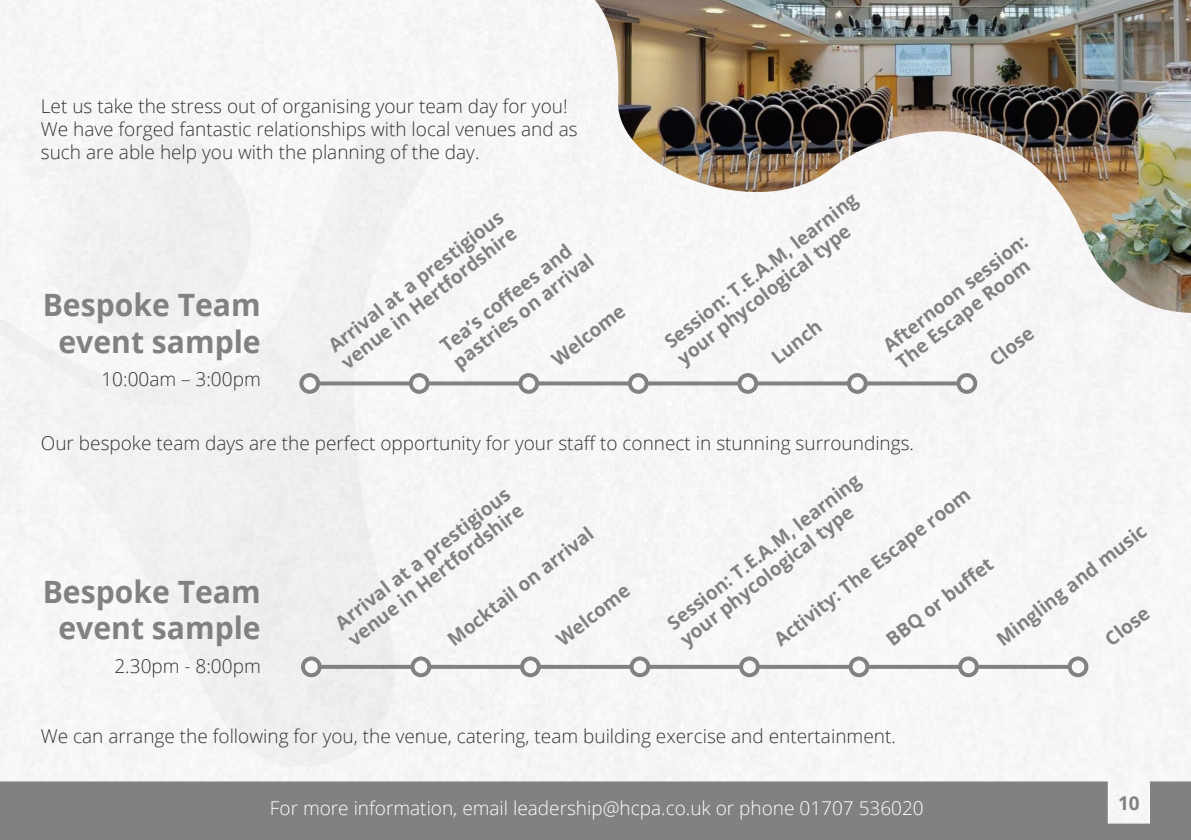
<style>
.page{position:relative;width:1191px;height:840px;background:#fff}
.page>*{position:absolute;margin:0;border:0;box-sizing:border-box;transform-origin:0 0}
.t1{font:700 30.8px/36.8px "Open Sans";color:#808181;text-align:center}
.t2{font:300 19px/22.8px "Open Sans";color:#333}
.t3{font:700 19px/20.8px "Open Sans";color:#808181}
.t4{font:300 19px "Open Sans";color:#fff}
</style>
<div class="page">
<div style="left:0;top:781px;width:1191px;height:58px;background:#808181"></div>
<div style="left:0;top:118px;width:430px;height:648px;background:#f4f3f4"></div>
<div style="left:28px;top:129px;width:236px;height:223px;background:#f2f1f2"></div>
<svg style="left:320px;top:381px;width:636px;height:4px;background:#8d8e8e"></svg>
<svg style="left:299px;top:373px;width:21px;height:20px"></svg>
<svg style="left:409px;top:373px;width:20px;height:20px"></svg>
<svg style="left:956px;top:373px;width:21px;height:20px"></svg>
<svg style="left:847px;top:373px;width:20px;height:20px"></svg>
<svg style="left:737px;top:373px;width:21px;height:20px"></svg>
<svg style="left:628px;top:373px;width:20px;height:20px"></svg>
<svg style="left:518px;top:373px;width:21px;height:20px"></svg>
<svg style="left:322px;top:664px;width:745px;height:4px;background:#99999a"></svg>
<svg style="left:301px;top:656px;width:21px;height:20px"></svg>
<svg style="left:410px;top:656px;width:21px;height:20px"></svg>
<svg style="left:1067px;top:656px;width:21px;height:20px"></svg>
<svg style="left:958px;top:656px;width:21px;height:20px"></svg>
<svg style="left:848px;top:656px;width:21px;height:20px"></svg>
<svg style="left:739px;top:656px;width:21px;height:20px"></svg>
<svg style="left:629px;top:656px;width:21px;height:20px"></svg>
<svg style="left:520px;top:656px;width:21px;height:20px"></svg>
<img style="left:595px;top:0;width:596px;height:313px">
<p class="t2" style="left:41px;top:94px;width:538px">Let us take the stress out of organising your team day for you!<br>We have forged fantastic relationships with local venues and as such are able help you with the planning of the day.</p>
<h1 class="t1" style="left:43px;top:285px;width:220px">Bespoke Team event sample</h1>
<p class="t2" style="left:101px;top:367px;width:161px">10:00am – 3:00pm</p>
<p class="t3" style="left:324px;top:339px;width:218px;rotate:-38deg">Arrival at a prestigious venue in Hertfordshire</p>
<p class="t3" style="left:436px;top:339px;width:175px;rotate:-38deg">Tea’s coffees and pastries on arrival</p>
<p class="t3" style="left:547px;top:353px;width:88px;rotate:-38deg">Welcome</p>
<p class="t3" style="left:660px;top:335px;width:240px;rotate:-38deg">Session: T.E.A.M, learning your phycological type</p>
<p class="t3" style="left:767px;top:351px;width:59px;rotate:-38deg">Lunch</p>
<p class="t3" style="left:879px;top:339px;width:179px;rotate:-38deg">Afternoon session:<br>The Escape Room</p>
<p class="t3" style="left:985px;top:353px;width:52px;rotate:-38deg">Close</p>
<p class="t2" style="left:41px;top:430px;width:874px">Our bespoke team days are the perfect opportunity for your staff to connect in stunning surroundings.</p>
<h1 class="t1" style="left:43px;top:571px;width:220px">Bespoke Team event sample</h1>
<p class="t2" style="left:114px;top:653px;width:148px">2.30pm - 8:00pm</p>
<p class="t3" style="left:331px;top:616px;width:218px;rotate:-38deg">Arrival at a prestigious venue in Hertfordshire</p>
<p class="t3" style="left:443px;top:632px;width:181px;rotate:-38deg">Mocktail on arrival</p>
<p class="t3" style="left:552px;top:632px;width:88px;rotate:-38deg">Welcome</p>
<p class="t3" style="left:663px;top:616px;width:240px;rotate:-38deg">Session: T.E.A.M, learning your phycological type</p>
<p class="t3" style="left:770px;top:632px;width:244px;rotate:-38deg">Activity: The Escape room</p>
<p class="t3" style="left:992px;top:632px;width:185px;rotate:-38deg">Mingling and music</p>
<p class="t3" style="left:882px;top:632px;width:131px;rotate:-38deg">BBQ or buffet</p>
<p class="t3" style="left:1100px;top:632px;width:52px;rotate:-38deg">Close</p>
<p class="t2" style="left:41px;top:723px;width:856px">We can arrange the following for you, the venue, catering, team building exercise and entertainment.</p>
<p class="t4" style="left:270px;top:794px;width:655px">For more information, email leadership@hcpa.co.uk or phone 01707 536020</p>
<p class="t3" style="left:1118px;top:791px;width:23px">10</p>
</div>
